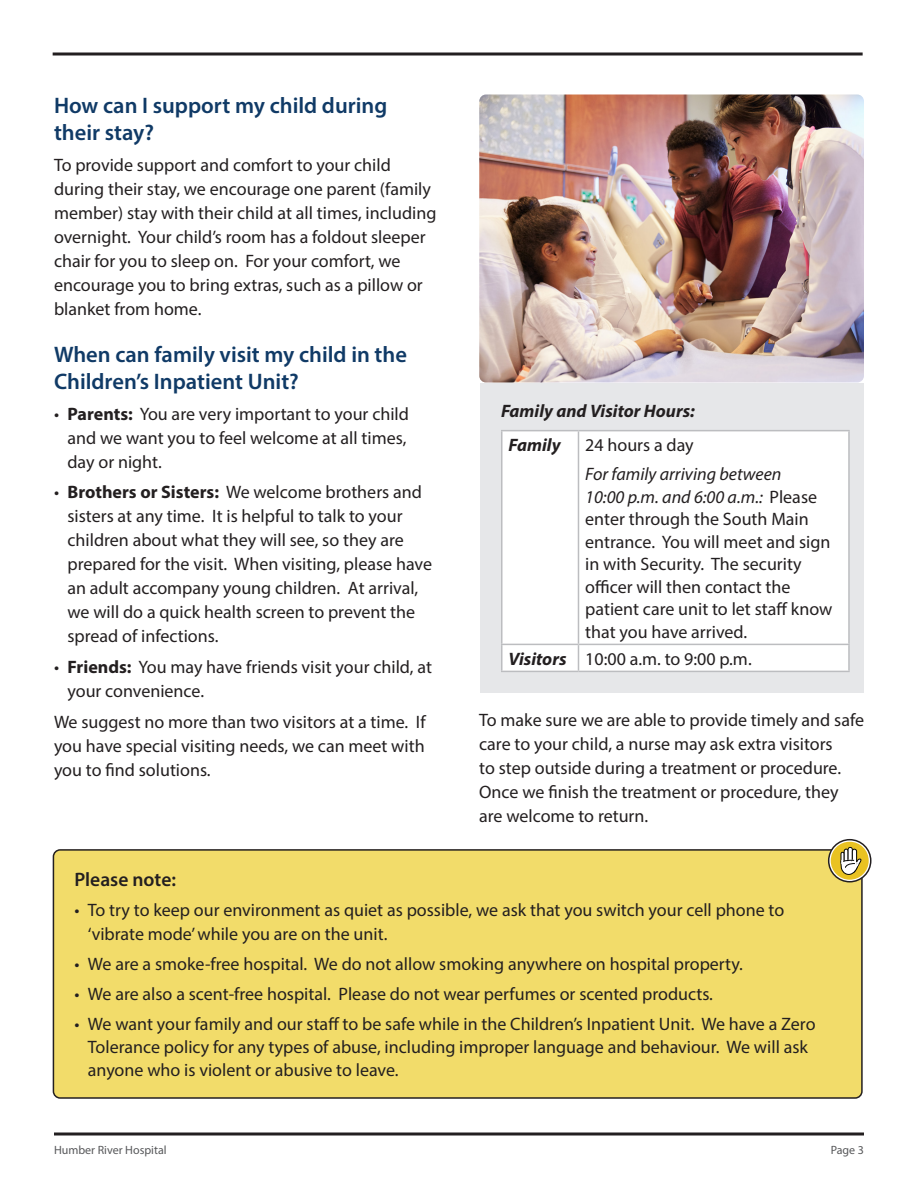
<style>
.page{position:relative;width:918px;height:1188px;background:#fff}
.page>*{position:absolute;margin:0;border:0;box-sizing:border-box;transform-origin:0 0}
.Subheading{font:600 22.5px/27px "Myriad Pro";color:#103a66}
.Body_Text{font:600 19.5px "Myriad Pro";color:#231f20}
.Body_Text-2{font:18px/24px "Myriad Pro";color:#231f20}
.Body_Text-3{font:italic 700 18px "Myriad Pro";color:#231f20}
.Subheading-2{font:18px "Myriad Pro";color:#231f20}
.Subheading-3{font:italic 700 18px "Myriad Pro";color:#231f20}
.t1{font:12px "Myriad Pro";color:#57585a}
.s1{font-weight:700}
.s2{font-style:italic}
</style>
<div class="page">
<svg style="left:53px;top:52px;width:810px;height:4px;background:#595657"></svg>
<svg style="left:54px;top:1132px;width:810px;height:4px;background:#595657"></svg>
<div style="left:481px;top:383px;width:383px;height:309px;background:#e6e7e9"></div>
<div style="left:502px;top:431px;width:346px;height:240px;background:#fff"></div>
<hr style="left:501px;top:430px;width:77px;height:1px;background:#bcbdc0">
<hr style="left:501px;top:431px;width:1px;height:213px;background:#bcbdc0">
<hr style="left:578px;top:430px;width:272px;height:1px;background:#bcbdc0">
<hr style="left:578px;top:431px;width:1px;height:213px;background:#bcbdc0">
<hr style="left:848px;top:431px;width:2px;height:213px;background:#bcbdc0">
<hr style="left:501px;top:644px;width:77px;height:1px;background:#bcbdc0">
<svg style="left:501px;top:645px;width:1px;height:26px"></svg>
<hr style="left:578px;top:644px;width:272px;height:1px;background:#bcbdc0">
<svg style="left:578px;top:645px;width:1px;height:26px"></svg>
<hr style="left:848px;top:645px;width:2px;height:26px;background:#bcbdc0">
<hr style="left:501px;top:671px;width:77px;height:1px;background:#bcbdc0">
<hr style="left:578px;top:671px;width:272px;height:1px;background:#bcbdc0">
<div style="left:53px;top:850px;width:809px;height:248px;background:#f2dc6a;border-radius:7px"></div>
<div style="left:53px;top:849px;width:810px;height:250px;border:2px solid #231f20;border-radius:7px"></div>
<img style="left:479px;top:94px;width:385px;height:288px">
<svg style="left:829px;top:840px;width:42px;height:42px"></svg>
<div style="left:828px;top:839px;width:43px;height:44px;border:2px solid #231f20;border-radius:50%"></div>
<div style="left:831px;top:842px;width:38px;height:38px;background:#e9c222;border-radius:50%"></div>
<svg style="left:840px;top:847px;width:21px;height:28px"></svg>
<p class="Subheading" style="left:54px;top:91px;width:335px">How can I support my child during their stay?</p>
<p class="Body_Text-2" style="left:54px;top:152px;width:384px">To provide support and comfort to your child during their stay, we encourage one parent (family member) stay with their child at all times, including overnight. Your child’s room has a foldout sleeper chair for you to sleep on. For your comfort, we encourage you to bring extras, such as a pillow or blanket from home.</p>
<p class="Subheading" style="left:54px;top:340px;width:355px">When can family visit my child in the<br>Children’s Inpatient Unit?</p>
<p class="Body_Text-2" style="left:68px;top:401px;width:343px;text-indent:-14px">• <span class="s1">Parents:</span> You are very important to your child and we want you to feel welcome at all times, day or night.</p>
<p class="Body_Text-2" style="left:68px;top:480px;width:366px;text-indent:-14px">• <span class="s1">Brothers or Sisters:</span> We welcome brothers and sisters at any time. It is helpful to talk to your children about what they will see, so they are prepared for the visit. When visiting, please have an adult accompany young children. At arrival, we will do a quick health screen to prevent the spread of infections.</p>
<p class="Body_Text-2" style="left:68px;top:655px;width:366px;text-indent:-14px">• <span class="s1">Friends:</span> You may have friends visit your child, at your convenience.</p>
<p class="Body_Text-2" style="left:54px;top:710px;width:373px;text-align:justify">We suggest no more than two visitors at a time. If you have special visiting needs, we can meet with you to find solutions.</p>
<p class="Body_Text-2" style="left:479px;top:708px;width:386px">To make sure we are able to provide timely and safe care to your child, a nurse may ask extra visitors<br>to step outside during a treatment or procedure.<br>Once we finish the treatment or procedure, they are welcome to return.</p>
<p class="Body_Text-3" style="left:501px;top:399px;width:195px">Family and Visitor Hours:</p>
<p class="Body_Text-3" style="left:508px;top:433px;width:54px">Family</p>
<p class="Body_Text-2" style="left:585px;top:433px;width:110px">24 hours a day</p>
<p class="Body_Text-2" style="left:585px;top:463px;width:249px;line-height:22.5px"><span class="s2">For family arriving between<br>10:00 p.m. and 6:00 a.m.:</span> Please enter through the South Main entrance. You will meet and sign in with Security. The security officer will then contact the patient care unit to let staff know that you have arrived.</p>
<p class="Subheading-3" style="left:508px;top:647px;width:60px">Visitors</p>
<p class="Subheading-2" style="left:585px;top:648px;width:168px">10:00 a.m. to 9:00 p.m.</p>
<p class="Body_Text" style="left:74px;top:867px;width:103px">Please note:</p>
<p class="Body_Text-2" style="left:88px;top:898px;width:698px;text-indent:-14px">• To try to keep our environment as quiet as possible, we ask that you switch your cell phone to ‘vibrate mode’ while you are on the unit.</p>
<p class="Body_Text-2" style="left:74px;top:952px;width:670px">• We are a smoke-free hospital. We do not allow smoking anywhere on hospital property.</p>
<p class="Body_Text-2" style="left:74px;top:982px;width:640px">• We are also a scent-free hospital. Please do not wear perfumes or scented products.</p>
<p class="Body_Text-2" style="left:88px;top:1012px;width:729px;line-height:23.2px;text-indent:-14px">• We want your family and our staff to be safe while in the Children’s Inpatient Unit. We have a Zero<br>Tolerance policy for any types of abuse, including improper language and behaviour. We will ask anyone who is violent or abusive to leave.</p>
<p class="t1" style="left:54px;top:1143px;width:114px">Humber River Hospital</p>
<p class="t1" style="left:831px;top:1143px;width:35px">Page 3</p>
</div>
